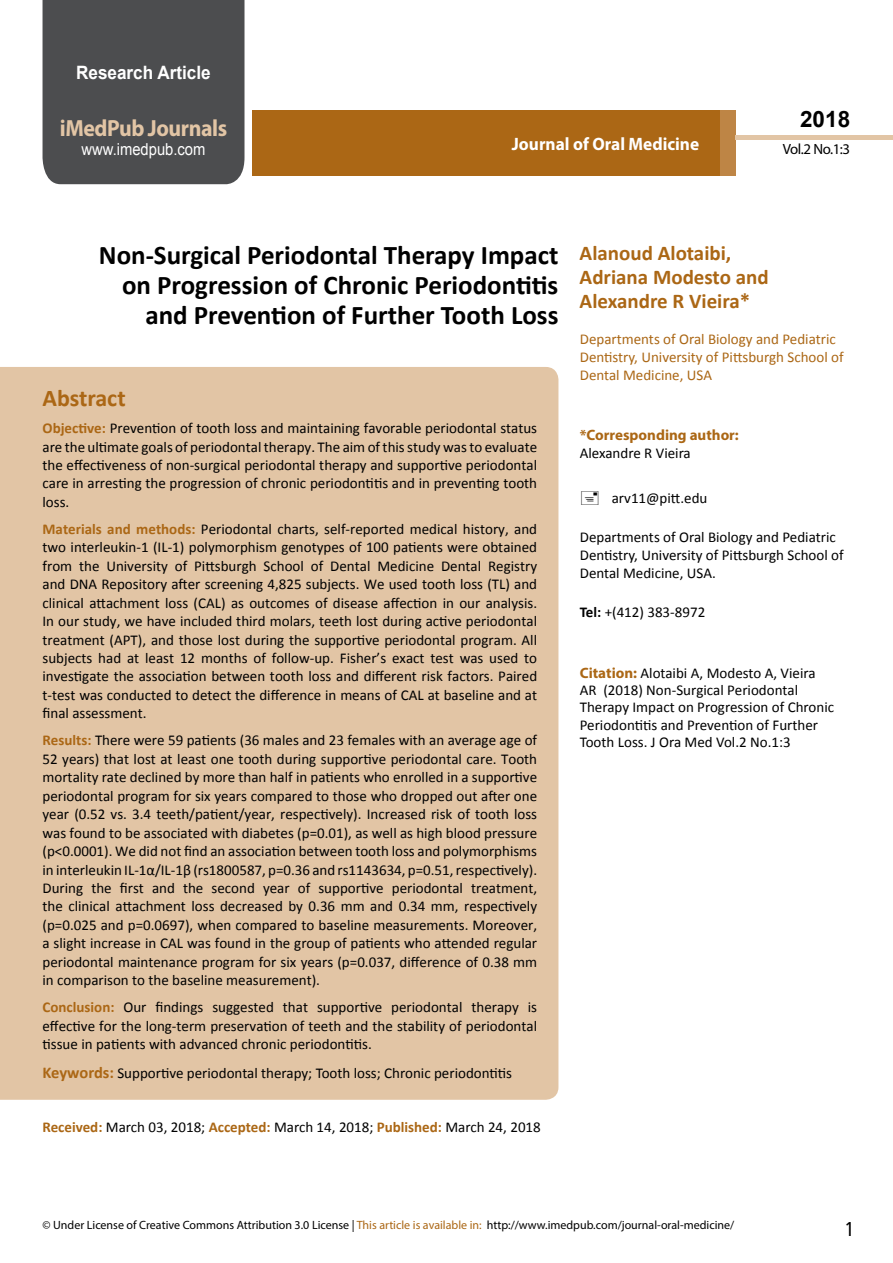
<style>
.page{position:relative;width:893px;height:1263px;background:#fff}
.page>*{position:absolute;margin:0;border:0;box-sizing:border-box;transform-origin:0 0}
.t1{font:700 27px/30px "Calibri";color:#000;text-align:right}
.t2{font:25.5px "Tunga";color:#000}
.t3{font:700 24px "Calibri";color:#ab6715}
.t4{font:700 23.4px "Myriad Pro";letter-spacing:-.02em;color:#e2c5a5;scale:.93 1}
.t5{font:700 22.5px "Arial";color:#000}
.t6{font:700 21px/24px "Calibri";color:#ab6715}
.t7{font:700 18.45px "Arial";color:#fff;scale:.93 1}
.t8{font:700 18px "Myriad Pro";color:#fff;scale:.96 1}
.t9{font:16.5px "Arial";color:#fff;scale:.89 1}
.t10{font:15px/18.5px "Calibri";color:#000;text-align:justify}
.t11{font:15px/18px "Calibri";color:#ab6715}
.t12{font:700 15px "Myriad Pro";color:#ab6715}
.t13{font:14.85px "Myriad Pro";color:#000}
.t14{font:12px "Myriad Pro";color:#000}
.s1{font-weight:700;color:#ab6715}
.s2{font-weight:700;font-size:16.5px;color:#ab6715}
.s3{font-weight:700}
.s4{font-family:"Myriad Pro";font-weight:700;color:#ab6715}
.s5{color:#ab6715}
</style>
<div class="page">
<div style="left:252px;top:110px;width:469px;height:66px;background:#ab6715"></div>
<div style="left:720px;top:110px;width:16px;height:66px;background:#be8545"></div>
<div style="left:43px;top:0;width:201px;height:184px;background:#4c4d4f"></div>
<div style="left:736px;top:135px;width:157px;height:5px;background:#e2c5a5"></div>
<div style="left:0;top:367px;width:558px;height:733px;background:#e2c5a5"></div>
<p class="t7" style="left:76px;top:61px;width:146px">Research Article</p>
<h3 class="t4" style="left:60px;top:113px;width:181px">iMedPub Journals</h3>
<p class="t9" style="left:82px;top:138px;width:141px">www.imedpub.com</p>
<p class="t8" style="left:512px;top:132px;width:197px">Journal of Oral Medicine</p>
<h3 class="t5" style="left:800px;top:104px;width:52px">2018</h3>
<p class="t13" style="left:783px;top:140px;width:69px">Vol.2 No.1:3</p>
<h1 class="t1" style="left:99px;top:240px;width:461px">Non-Surgical Periodontal Therapy Impact on Progression of Chronic Periodontitis and Prevention of Further Tooth Loss</h1>
<h3 class="t3" style="left:43px;top:383px;width:85px">Abstract</h3>
<p class="t10" style="left:43px;top:419px;width:496px"><span class="s1">Objective:</span> Prevention of tooth loss and maintaining favorable periodontal status are the ultimate goals of periodontal therapy. The aim of this study was to evaluate the effectiveness of non-surgical periodontal therapy and supportive periodontal care in arresting the progression of chronic periodontitis and in preventing tooth loss.</p>
<p class="t10" style="left:43px;top:520px;width:496px"><span class="s1">Materials and methods:</span> Periodontal charts, self-reported medical history, and two interleukin-1 (IL-1) polymorphism genotypes of 100 patients were obtained from the University of Pittsburgh School of Dental Medicine Dental Registry and DNA Repository after screening 4,825 subjects. We used tooth loss (TL) and clinical attachment loss (CAL) as outcomes of disease affection in our analysis.<br>In our study, we have included third molars, teeth lost during active periodontal treatment (APT), and those lost during the supportive periodontal program. All subjects had at least 12 months of follow-up. Fisher’s exact test was used to investigate the association between tooth loss and different risk factors. Paired t-test was conducted to detect the difference in means of CAL at baseline and at final assessment.</p>
<p class="t10" style="left:43px;top:731px;width:496px"><span class="s1">Results:</span> There were 59 patients (36 males and 23 females with an average age of 52 years) that lost at least one tooth during supportive periodontal care. Tooth mortality rate declined by more than half in patients who enrolled in a supportive periodontal program for six years compared to those who dropped out after one year (0.52 vs. 3.4 teeth/patient/year, respectively). Increased risk of tooth loss was found to be associated with diabetes (p=0.01), as well as high blood pressure (p&lt;0.0001). We did not find an association between tooth loss and polymorphisms in interleukin IL-1α/IL-1β (rs1800587, p=0.36 and rs1143634, p=0.51, respectively).<br>During the first and the second year of supportive periodontal treatment, the clinical attachment loss decreased by 0.36 mm and 0.34 mm, respectively (p=0.025 and p=0.0697), when compared to baseline measurements. Moreover, a slight increase in CAL was found in the group of patients who attended regular periodontal maintenance program for six years (p=0.037, difference of 0.38 mm in comparison to the baseline measurement).</p>
<p class="t10" style="left:43px;top:998px;width:496px"><span class="s1">Conclusion:</span> Our findings suggested that supportive periodontal therapy is effective for the long-term preservation of teeth and the stability of periodontal tissue in patients with advanced chronic periodontitis.</p>
<p class="t10" style="left:43px;top:1064px;width:471px"><span class="s2">Keywords:</span> Supportive periodontal therapy; Tooth loss; Chronic periodontitis</p>
<p class="t10" style="left:43px;top:1118px;width:500px"><span class="s1">Received:</span> March 03, 2018; <span class="s1">Accepted:</span> March 14, 2018; <span class="s1">Published:</span> March 24, 2018</p>
<h3 class="t6" style="left:580px;top:241px;width:191px">Alanoud Alotaibi,<br>Adriana Modesto and<br>Alexandre R Vieira*</h3>
<p class="t11" style="left:580px;top:330px;width:265px">Departments of Oral Biology and Pediatric<br>Dentistry, University of Pittsburgh School of<br>Dental Medicine, USA</p>
<p class="t12" style="left:580px;top:425px;width:161px">*Corresponding author:</p>
<p class="t10" style="left:580px;top:444px;width:112px">Alexandre R Vieira</p>
<p class="t10" style="left:612px;top:488px;width:97px">arv11@pitt.edu</p>
<p class="t10" style="left:580px;top:528px;width:265px;line-height:18px;text-align:left">Departments of Oral Biology and Pediatric<br>Dentistry, University of Pittsburgh School of<br>Dental Medicine, USA.</p>
<p class="t10" style="left:580px;top:603px;width:127px"><span class="s3">Tel:</span> +(412) 383-8972</p>
<p class="t10" style="left:580px;top:664px;width:256px;line-height:17.4px;text-align:left"><span class="s4">Citation:</span> Alotaibi A, Modesto A, Vieira AR (2018) Non-Surgical Periodontal Therapy Impact on Progression of Chronic Periodontitis and Prevention of Further Tooth Loss. J Ora Med Vol.2 No.1:3</p>
<p class="t14" style="left:43px;top:1218px;width:693px">© Under License of Creative Commons Attribution 3.0 License | <span class="s5">This article is available in:</span> http://www.imedpub.com/journal-oral-medicine/</p>
<h2 class="t2" style="left:846px;top:1212px;width:9px">1</h2>
</div>
